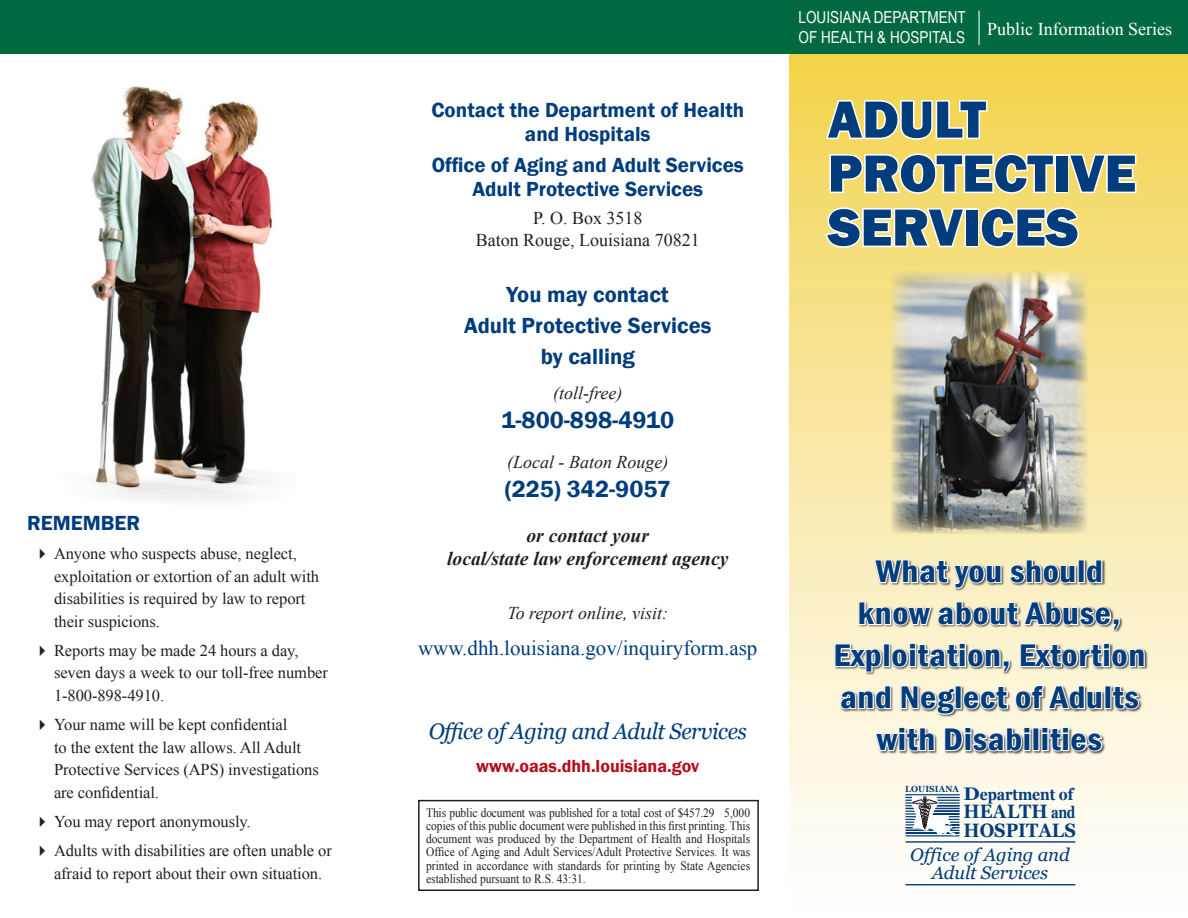
<style>
.page{position:relative;width:1188px;height:918px;background:#fff}
.page>*{position:absolute;margin:0;border:0;box-sizing:border-box;transform-origin:0 0}
.Headline{font:800 54px/54px "Franklin Gothic";color:#013d7d}
.Headline-2{font:600 condensed 32.1px/42px "Franklin Gothic";letter-spacing:.02em;color:#013d7d;text-align:center;scale:1.1 1}
.bullets{font:600 24px "Franklin Gothic";color:#013d7d}
.Paragraph_Head{font:600 22.5px "Franklin Gothic";color:#013d7d}
.Headline-3{font:italic 22.5px "Georgia";letter-spacing:-.02em;color:#013d7d}
.Paragraph_Head-2{font:600 21px/24px "Franklin Gothic";color:#013d7d;text-align:center}
.bullets-2{font:21px "Times New Roman";color:#013d7d}
.bullets-3{font:italic 700 19.5px "Times New Roman";color:#231f20}
.t1{font:700 19.35px/18.6px "Georgia";color:#013d7d;scale:.92 1}
.t2{font:italic 18.15px/18.6px "Georgia";letter-spacing:-.005em;color:#013d7d;text-align:center}
.bullets-4{font:italic 18px "Times New Roman";color:#231f20}
.bullets-5{font:18px "Times New Roman";color:#231f20}
.Headline-4{font:600 18px "Franklin Gothic";color:#b50e1a}
.t3{font:18px "Times New Roman";color:#fff}
.Square_Bullet_Text{font:16.5px/22.5px "Times New Roman";letter-spacing:-.005em;color:#231f20}
.t4{font:16.5px "Arial Narrow";color:#fff}
.t5{font:700 16.5px "Georgia";letter-spacing:-.005em;color:#013d7d;scale:.86 1}
.t6{font:12.75px/13.2px "Times New Roman";color:#231f20;text-align:justify;scale:.9 1}
.s1{font-size:18.15px}
.s2{font-size:16.5px}
</style>
<div class="page">
<img style="left:90px;top:86px;width:183px;height:416px">
<div style="left:790px;top:0;width:398px;height:918px;background:linear-gradient(to bottom,#f2d144,#fff)"></div>
<div style="left:0;top:0;width:1188px;height:54px;background:#00693f"></div>
<hr style="left:979px;top:11px;width:1px;height:34px;background:#fff">
<div style="left:834px;top:559px;width:314px;height:196px;background:#231f20;opacity:.75"></div>
<svg style="left:873px;top:556px;width:204px;height:34px"></svg>
<div style="left:1078px;top:560px;width:7px;height:23px;border:2px solid #fff"></div>
<svg style="left:1085px;top:558px;width:19px;height:27px"></svg>
<svg style="left:858px;top:598px;width:263px;height:33px"></svg>
<svg style="left:834px;top:642px;width:49px;height:32px"></svg>
<div style="left:883px;top:644px;width:7px;height:23px;border:2px solid #fff"></div>
<svg style="left:890px;top:642px;width:121px;height:31px"></svg>
<svg style="left:1019px;top:642px;width:127px;height:28px"></svg>
<svg style="left:839px;top:684px;width:53px;height:27px"></svg>
<svg style="left:900px;top:682px;width:56px;height:34px"></svg>
<div style="left:955px;top:686px;width:7px;height:23px;border:2px solid #fff"></div>
<svg style="left:962px;top:682px;width:142px;height:29px"></svg>
<div style="left:1104px;top:686px;width:8px;height:23px;border:2px solid #fff"></div>
<svg style="left:1111px;top:685px;width:30px;height:26px"></svg>
<svg style="left:874px;top:726px;width:62px;height:29px"></svg>
<svg style="left:943px;top:726px;width:89px;height:27px"></svg>
<div style="left:1033px;top:728px;width:7px;height:23px;border:2px solid #fff"></div>
<svg style="left:1041px;top:726px;width:63px;height:27px"></svg>
<div style="left:418px;top:800px;width:341px;height:91px;border:2px solid #231f20"></div>
<hr style="left:905px;top:794px;width:55px;height:1px;background:#013d7d">
<hr style="left:905px;top:843px;width:55px;height:1px;background:#013d7d">
<svg style="left:905px;top:796px;width:55px;height:40px"></svg>
<hr style="left:906px;top:841px;width:169px;height:2px;background:#013d7d">
<hr style="left:906px;top:884px;width:169px;height:1px;background:#013d7d">
<svg style="left:824px;top:98px;width:165px;height:44px"></svg>
<svg style="left:828px;top:152px;width:228px;height:43px"></svg>
<div style="left:1054px;top:154px;width:15px;height:39px;border:3px solid #fff"></div>
<svg style="left:1066px;top:152px;width:72px;height:43px"></svg>
<svg style="left:823px;top:206px;width:144px;height:43px"></svg>
<div style="left:965px;top:208px;width:14px;height:39px;border:3px solid #fff"></div>
<svg style="left:979px;top:206px;width:102px;height:43px"></svg>
<img style="left:891px;top:271px;width:197px;height:262px">
<p class="Paragraph_Head-2" style="left:27px;top:511px;width:115px">REMEMBER</p>
<p class="Square_Bullet_Text" style="left:54px;top:542px;width:267px">Anyone who suspects abuse, neglect, exploitation or extortion of an adult with disabilities is required by law to report their suspicions.</p>
<p class="Square_Bullet_Text" style="left:54px;top:639px;width:275px">Reports may be made 24 hours a day, seven days a week to our toll-free number<br>1-800-898-4910.</p>
<p class="Square_Bullet_Text" style="left:54px;top:713px;width:266px">Your name will be kept confidential<br>to the extent the law allows. All Adult Protective Services (APS) investigations are confidential.</p>
<p class="Square_Bullet_Text" style="left:54px;top:810px;width:198px">You may report anonymously.</p>
<p class="Square_Bullet_Text" style="left:54px;top:839px;width:279px">Adults with disabilities are often unable or afraid to report about their own situation.</p>
<p class="Paragraph_Head-2" style="left:431px;top:98px;width:314px">Contact the Department of Health and Hospitals</p>
<p class="Paragraph_Head-2" style="left:432px;top:153px;width:314px">Office of Aging and Adult Services</p>
<p class="Paragraph_Head-2" style="left:472px;top:177px;width:232px">Adult Protective Services</p>
<p class="bullets-5" style="left:533px;top:206px;width:111px">P. O. Box 3518</p>
<p class="bullets-5" style="left:476px;top:228px;width:225px">Baton Rouge, Louisiana 70821</p>
<p class="Paragraph_Head" style="left:507px;top:281px;width:164px">You may contact</p>
<p class="Paragraph_Head" style="left:464px;top:312px;width:249px">Adult Protective Services</p>
<p class="Paragraph_Head" style="left:541px;top:342px;width:96px">by calling</p>
<p class="bullets-4" style="left:553px;top:381px;width:71px">(toll-free)</p>
<p class="bullets" style="left:501px;top:405px;width:174px">1-800-898-4910</p>
<p class="bullets-4" style="left:507px;top:449px;width:163px">(Local - Baton Rouge)</p>
<p class="bullets" style="left:505px;top:474px;width:168px">(225) 342-9057</p>
<p class="bullets-3" style="left:527px;top:521px;width:124px">or contact your</p>
<p class="bullets-3" style="left:447px;top:545px;width:283px">local/state law enforcement agency</p>
<p class="bullets-4" style="left:507px;top:601px;width:162px">To report online, visit:</p>
<p class="bullets-2" style="left:418px;top:634px;width:341px">www.dhh.louisiana.gov/inquiryform.asp</p>
<p class="Headline-3" style="left:429px;top:719px;width:320px">Office of Aging and Adult Services</p>
<p class="Headline-4" style="left:476px;top:754px;width:225px">www.oaas.dhh.louisiana.gov</p>
<p class="t6" style="left:426px;top:806px;width:362px">This public document was published for a total cost of $457.29 5,000 copies of this public document were published in this first printing. This document was produced by the Department of Health and Hospitals Office of Aging and Adult Services/Adult Protective Services. It was printed in accordance with standards for printing by State Agencies established pursuant to R.S. 43:31.</p>
<p class="t4" style="left:799px;top:5px;width:169px">LOUISIANA DEPARTMENT</p>
<p class="t4" style="left:799px;top:25px;width:168px">OF HEALTH &amp; HOSPITALS</p>
<p class="t3" style="left:987px;top:17px;width:186px">Public Information Series</p>
<p class="Headline" style="left:828px;top:92px;width:310px">ADULT<br>PROTECTIVE</p>
<p class="Headline" style="left:828px;top:200px;width:252px">SERVICES</p>
<p class="Headline-2" style="left:834px;top:550px;width:285px">What you should<br>know about Abuse,<br>Exploitation, Extortion and Neglect of Adults with Disabilities</p>
<p class="t5" style="left:905px;top:785px;width:197px"><sup>LOUISIANA</sup> <span class="s1">D</span>epartment of</p>
<p class="t1" style="left:964px;top:802px;width:124px">HEALTH <span class="s2">and<br></span>HOSPITALS</p>
<p class="t2" style="left:910px;top:845px;width:161px">Office of Aging and<br>Adult Services</p>
</div>
